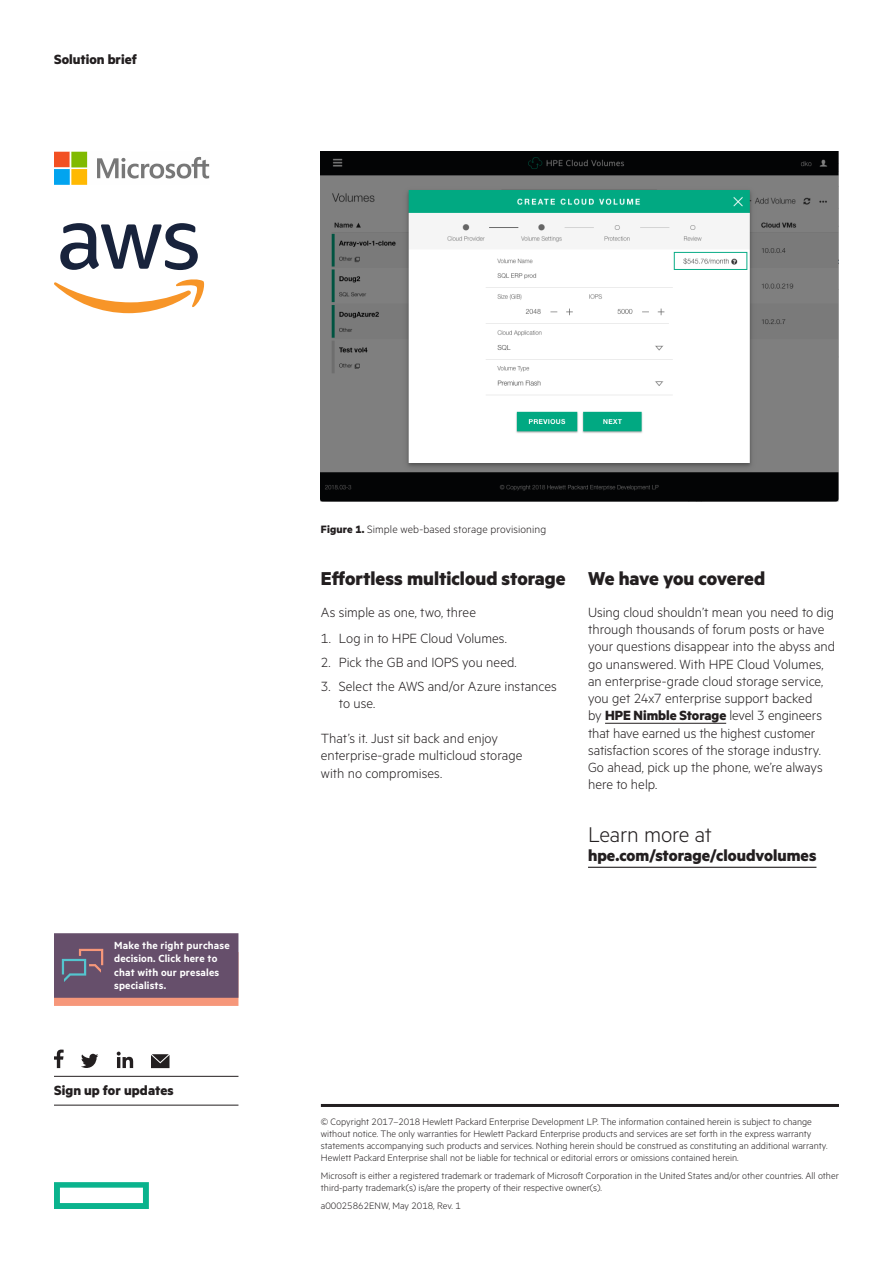
<style>
.page{position:relative;width:893px;height:1263px;background:#fff}
.page>*{position:absolute;margin:0;border:0;box-sizing:border-box;transform-origin:0 0}
.t1{font:300 24px "Metric HPE";letter-spacing:-.01em;color:#231f20}
.t2{font:700 21px "Metric HPE";color:#231f20}
.t3{font:700 18px "Metric HPE";color:#231f20}
.t4{font:300 15px/17.2px "Metric HPE";color:#231f20}
.t5{font:700 15px "Metric HPE";color:#231f20}
.t6{font:300 12px "Metric HPE";letter-spacing:.01em;color:#231f20}
.t7{font:600 11.7px/13px "Metric HPE";letter-spacing:.015em;color:#fff}
.t8{font:300 10.5px/12px "Metric HPE";color:#231f20}
.s1{font-weight:700}
</style>
<div class="page">
<hr style="left:54px;top:1076px;width:184px;height:1px;background:#231f20">
<hr style="left:54px;top:1105px;width:184px;height:1px;background:#231f20">
<svg style="left:54px;top:1049px;width:10px;height:19px"></svg>
<svg style="left:151px;top:1054px;width:18px;height:14px"></svg>
<svg style="left:117px;top:1051px;width:16px;height:17px"></svg>
<svg style="left:81px;top:1054px;width:17px;height:14px"></svg>
<svg style="left:60px;top:223px;width:138px;height:47px"></svg>
<svg style="left:54px;top:279px;width:150px;height:34px"></svg>
<hr style="left:321px;top:1104px;width:518px;height:3px;background:#231f20">
<hr style="left:605px;top:723px;width:121px;height:1px;background:#231f20">
<hr style="left:588px;top:867px;width:228px;height:1px;background:#231f20">
<svg style="left:54px;top:933px;width:184px;height:73px;background:#77596e"></svg>
<svg style="left:54px;top:1182px;width:95px;height:27px"></svg>
<img style="left:321px;top:152px;width:518px;height:350px">
<svg style="left:54px;top:152px;width:155px;height:33px"></svg>
<h3 class="t5" style="left:54px;top:50px;width:84px">Solution brief</h3>
<p class="t7" style="left:114px;top:939px;width:117px">Make the right purchase decision. Click here to chat with our presales specialists.</p>
<h3 class="t5" style="left:54px;top:1081px;width:121px">Sign up for updates</h3>
<p class="t6" style="left:321px;top:522px;width:227px"><span class="s1">Figure 1.</span> Simple web-based storage provisioning</p>
<h2 class="t2" style="left:321px;top:565px;width:246px">Effortless multicloud storage</h2>
<h3 class="t4" style="left:321px;top:603px;width:157px">As simple as one, two, three</h3>
<h3 class="t4" style="left:321px;top:629px;width:188px">1. Log in to HPE Cloud Volumes.</h3>
<h3 class="t4" style="left:321px;top:653px;width:197px">2. Pick the GB and IOPS you need.</h3>
<h3 class="t4" style="left:339px;top:677px;width:219px;text-indent:-18px">3. Select the AWS and/or Azure instances to use.</h3>
<h3 class="t4" style="left:321px;top:729px;width:203px">That’s it. Just sit back and enjoy enterprise-grade multicloud storage with no compromises.</h3>
<h2 class="t2" style="left:588px;top:565px;width:179px">We have you covered</h2>
<p class="t4" style="left:588px;top:603px;width:249px">Using cloud shouldn’t mean you need to dig through thousands of forum posts or have your questions disappear into the abyss and go unanswered. With HPE Cloud Volumes, an enterprise-grade cloud storage service, you get 24x7 enterprise support backed<br>by <span class="s1">HPE Nimble Storage</span> level 3 engineers that have earned us the highest customer satisfaction scores of the storage industry.<br>Go ahead, pick up the phone, we’re always here to help.</p>
<h1 class="t1" style="left:588px;top:820px;width:125px">Learn more at</h1>
<h3 class="t3" style="left:588px;top:845px;width:230px">hpe.com/storage/cloudvolumes</h3>
<p class="t8" style="left:321px;top:1115px;width:508px">© Copyright 2017–2018 Hewlett Packard Enterprise Development LP. The information contained herein is subject to change without notice. The only warranties for Hewlett Packard Enterprise products and services are set forth in the express warranty statements accompanying such products and services. Nothing herein should be construed as constituting an additional warranty.<br>Hewlett Packard Enterprise shall not be liable for technical or editorial errors or omissions contained herein.</p>
<p class="t8" style="left:321px;top:1169px;width:519px">Microsoft is either a registered trademark or trademark of Microsoft Corporation in the United States and/or other countries. All other third-party trademark(s) is/are the property of their respective owner(s).</p>
<p class="t8" style="left:321px;top:1199px;width:141px">a00025862ENW, May 2018, Rev. 1</p>
</div>
